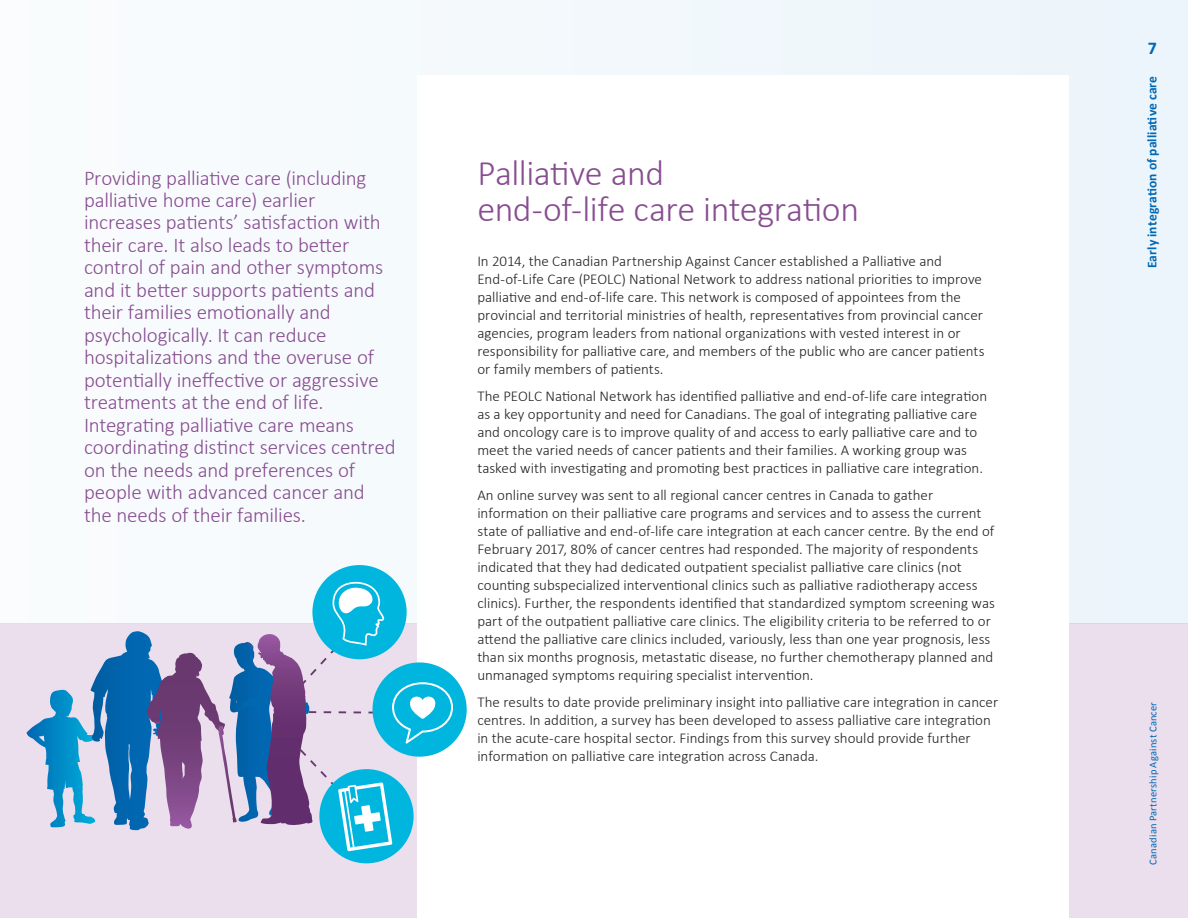
<style>
.page{position:relative;width:1188px;height:918px;background:#fff}
.page>*{position:absolute;margin:0;border:0;box-sizing:border-box;transform-origin:0 0}
.t1{font:300 36px/36px "Calibri";letter-spacing:-.015em;color:#874d90}
.t2{font:300 21px/22.5px "Calibri";letter-spacing:-.01em;color:#874d90}
.t3{font:700 18px "Calibri";color:#0168b3}
.t4{font:300 15px/18px "Calibri";color:#231f20}
.t5{font:700 13.5px "Calibri";letter-spacing:.01em;color:#0168b3}
.t6{font:10.5px "Calibri";letter-spacing:.015em;color:#0168b3}
</style>
<div class="page">
<div style="left:0;top:0;width:1188px;height:623px;background:#f6fafd"></div>
<div style="left:0;top:623px;width:1188px;height:295px;background:#ebdeed"></div>
<div style="left:417px;top:75px;width:652px;height:843px;background:#fff"></div>
<div style="left:312px;top:565px;width:95px;height:94px;background:#00b6de;border-radius:50%"></div>
<div style="left:372px;top:662px;width:95px;height:95px;background:#00b6de;border-radius:50%"></div>
<div style="left:319px;top:769px;width:95px;height:94px;background:#00b6de;border-radius:50%"></div>
<svg style="left:26px;top:581px;width:427px;height:270px"></svg>
<p class="t2" style="left:84px;top:165px;width:313px">Providing palliative care (including palliative home care) earlier increases patients’ satisfaction with their care. It also leads to better control of pain and other symptoms and it better supports patients and their families emotionally and psychologically. It can reduce hospitalizations and the overuse of potentially ineffective or aggressive treatments at the end of life.<br>Integrating palliative care means coordinating distinct services centred on the needs and preferences of people with advanced cancer and the needs of their families.</p>
<h1 class="t1" style="left:477px;top:153px;width:383px">Palliative and<br>end-of-life care integration</h1>
<p class="t4" style="left:477px;top:251px;width:509px">In 2014, the Canadian Partnership Against Cancer established a Palliative and End-of-Life Care (PEOLC) National Network to address national priorities to improve palliative and end-of-life care. This network is composed of appointees from the provincial and territorial ministries of health, representatives from provincial cancer agencies, program leaders from national organizations with vested interest in or responsibility for palliative care, and members of the public who are cancer patients or family members of patients.</p>
<p class="t4" style="left:477px;top:386px;width:511px">The PEOLC National Network has identified palliative and end-of-life care integration as a key opportunity and need for Canadians. The goal of integrating palliative care and oncology care is to improve quality of and access to early palliative care and to meet the varied needs of cancer patients and their families. A working group was tasked with investigating and promoting best practices in palliative care integration.</p>
<p class="t4" style="left:477px;top:485px;width:519px">An online survey was sent to all regional cancer centres in Canada to gather information on their palliative care programs and services and to assess the current state of palliative and end-of-life care integration at each cancer centre. By the end of February 2017, 80% of cancer centres had responded. The majority of respondents indicated that they had dedicated outpatient specialist palliative care clinics (not counting subspecialized interventional clinics such as palliative radiotherapy access clinics). Further, the respondents identified that standardized symptom screening was part of the outpatient palliative care clinics. The eligibility criteria to be referred to or attend the palliative care clinics included, variously, less than one year prognosis, less than six months prognosis, metastatic disease, no further chemotherapy planned and unmanaged symptoms requiring specialist intervention.</p>
<p class="t4" style="left:477px;top:692px;width:522px">The results to date provide preliminary insight into palliative care integration in cancer centres. In addition, a survey has been developed to assess palliative care integration in the acute-care hospital sector. Findings from this survey should provide further information on palliative care integration across Canada.</p>
<p class="t3" style="left:1148px;top:37px;width:11px">7</p>
<p class="t5" style="left:1143px;top:268px;width:194px;rotate:-90deg">Early integration of palliative care</p>
<p class="t6" style="left:1146px;top:865px;width:164px;rotate:-90deg">Canadian Partnership Against Cancer</p>
</div>
